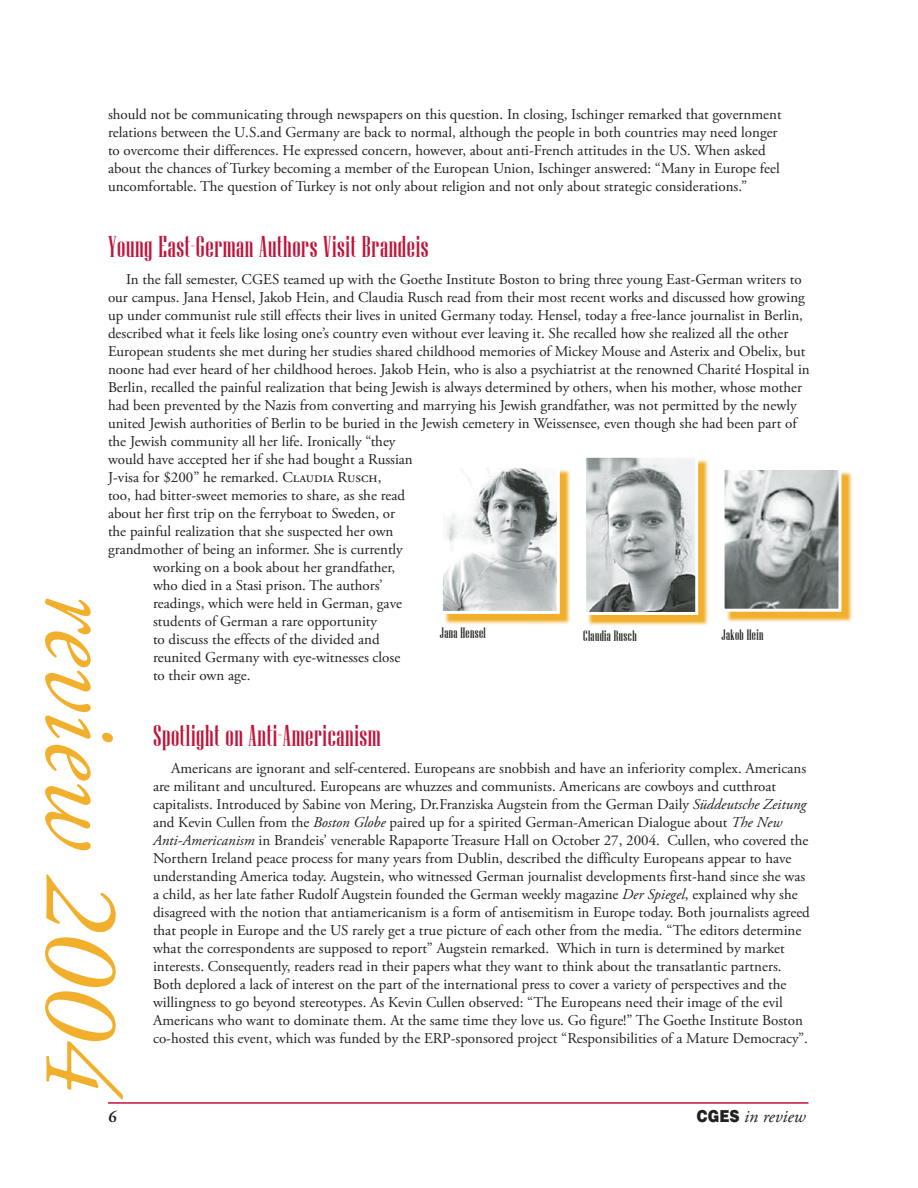
<style>
.page{position:relative;width:918px;height:1188px;background:#fff}
.page>*{position:absolute;margin:0;border:0;box-sizing:border-box;transform-origin:0 0}
.t1{font:italic 108px "Adobe Garamond Pro";color:#f1af2b}
.t2{font:30px "Niagara Solid";letter-spacing:.02em;color:#c01439}
.t3{font:italic 18px "Adobe Garamond Pro";color:#1f221d}
.t4{font:15px/18px "Adobe Garamond Pro";letter-spacing:-.02em;color:#1f221d}
.t5{font:15px "Adobe Garamond Pro";letter-spacing:-.065em;color:#1f221d}
.t6{font:15px "Adobe Garamond Pro";color:#1f221d}
.t7{font:15px "Niagara Solid";letter-spacing:.025em;color:#1f221d}
.s1{font-style:italic}
.s2{font-family:"Helvetica";font-weight:900;font-style:normal;font-size:16.5px}
</style>
<div class="page">
<hr style="left:108px;top:1102px;width:700px;height:2px;background:#c01439">
<svg style="left:726px;top:471px;width:127px;height:151px;background:#f4c566"></svg>
<img style="left:726px;top:471px;width:112px;height:137px">
<div style="left:722px;top:467px;width:120px;height:145px;border:3px solid #fff"></div>
<svg style="left:587px;top:459px;width:121px;height:167px;background:#f4c463"></svg>
<img style="left:587px;top:459px;width:107px;height:152px">
<div style="left:583px;top:455px;width:115px;height:160px;border:3px solid #fff"></div>
<svg style="left:444px;top:469px;width:127px;height:156px;background:#f4c76b"></svg>
<img style="left:444px;top:469px;width:112px;height:141px">
<div style="left:440px;top:465px;width:120px;height:149px;border:3px solid #fff"></div>
<p class="t4" style="left:108px;top:106px;width:675px">should not be communicating through newspapers on this question. In closing, Ischinger remarked that government relations between the U.S.and Germany are back to normal, although the people in both countries may need longer to overcome their differences. He expressed concern, however, about anti-French attitudes in the US. When asked about the chances of Turkey becoming a member of the European Union, Ischinger answered: “Many in Europe feel uncomfortable. The question of Turkey is not only about religion and not only about strategic considerations.”</p>
<h2 class="t2" style="left:108px;top:231px;width:322px">Young East-German Authors Visit Brandeis</h2>
<p class="t4" style="left:126px;top:271px;width:677px">In the fall semester, CGES teamed up with the Goethe Institute Boston to bring three young East-German writers to</p>
<p class="t4" style="left:108px;top:289px;width:699px">our campus. Jana Hensel, Jakob Hein, and Claudia Rusch read from their most recent works and discussed how growing</p>
<p class="t5" style="left:108px;top:306px;width:697px">up under communist rule still effects their lives in united Germany today. Hensel, today a free-lance journalist in Berlin,</p>
<p class="t4" style="left:108px;top:325px;width:682px">described what it feels like losing one’s country even without ever leaving it. She recalled how she realized all the other</p>
<p class="t4" style="left:108px;top:343px;width:699px">European students she met during her studies shared childhood memories of Mickey Mouse and Asterix and Obelix, but</p>
<p class="t4" style="left:108px;top:361px;width:703px">noone had ever heard of her childhood heroes. Jakob Hein, who is also a psychiatrist at the renowned Charité Hospital in</p>
<p class="t4" style="left:108px;top:379px;width:695px">Berlin, recalled the painful realization that being Jewish is always determined by others, when his mother, whose mother</p>
<p class="t4" style="left:108px;top:397px;width:690px">had been prevented by the Nazis from converting and marrying his Jewish grandfather, was not permitted by the newly</p>
<p class="t4" style="left:108px;top:415px;width:692px">united Jewish authorities of Berlin to be buried in the Jewish cemetery in Weissensee, even though she had been part of</p>
<p class="t4" style="left:108px;top:433px;width:289px">the Jewish community all her life. Ironically “they</p>
<p class="t4" style="left:108px;top:451px;width:306px">would have accepted her if she had bought a Russian</p>
<p class="t6" style="left:108px;top:468px;width:275px">J-visa for $200” he remarked. Claudia Rusch,</p>
<p class="t4" style="left:108px;top:487px;width:299px">too, had bitter-sweet memories to share, as she read</p>
<p class="t4" style="left:108px;top:505px;width:289px">about her first trip on the ferryboat to Sweden, or</p>
<p class="t4" style="left:108px;top:523px;width:287px">the painful realization that she suspected her own</p>
<p class="t4" style="left:108px;top:541px;width:296px">grandmother of being an informer. She is currently</p>
<p class="t4" style="left:153px;top:559px;width:244px">working on a book about her grandfather,</p>
<p class="t4" style="left:153px;top:577px;width:231px">who died in a Stasi prison. The authors’</p>
<p class="t4" style="left:153px;top:595px;width:251px">readings, which were held in German, gave</p>
<p class="t4" style="left:153px;top:613px;width:226px">students of German a rare opportunity</p>
<p class="t4" style="left:153px;top:631px;width:228px">to discuss the effects of the divided and</p>
<p class="t4" style="left:153px;top:649px;width:249px">reunited Germany with eye-witnesses close</p>
<p class="t4" style="left:153px;top:667px;width:99px">to their own age.</p>
<h1 class="t1" style="left:146px;top:592px;width:509px;rotate:90deg">review 2004</h1>
<p class="t7" style="left:440px;top:625px;width:48px">Jana Hensel</p>
<p class="t7" style="left:583px;top:628px;width:55px">Claudia Rusch</p>
<p class="t7" style="left:722px;top:627px;width:43px">Jakob Hein</p>
<h2 class="t2" style="left:153px;top:720px;width:229px">Spotlight on Anti-Americanism</h2>
<p class="t4" style="left:153px;top:760px;width:658px;text-indent:18px">Americans are ignorant and self-centered. Europeans are snobbish and have an inferiority complex. Americans are militant and uncultured. Europeans are whuzzes and communists. Americans are cowboys and cutthroat capitalists. Introduced by Sabine von Mering, Dr.Franziska Augstein from the German Daily <span class="s1">Süddeutsche Zeitung </span>and Kevin Cullen from the <span class="s1">Boston Globe</span> paired up for a spirited German-American Dialogue about <span class="s1">The New Anti-Americanism</span> in Brandeis’ venerable Rapaporte Treasure Hall on October 27, 2004. Cullen, who covered the Northern Ireland peace process for many years from Dublin, described the difficulty Europeans appear to have understanding America today. Augstein, who witnessed German journalist developments first-hand since she was a child, as her late father Rudolf Augstein founded the German weekly magazine <span class="s1">Der Spiegel</span>, explained why she disagreed with the notion that antiamericanism is a form of antisemitism in Europe today. Both journalists agreed that people in Europe and the US rarely get a true picture of each other from the media. “The editors determine what the correspondents are supposed to report” Augstein remarked. Which in turn is determined by market interests. Consequently, readers read in their papers what they want to think about the transatlantic partners.<br>Both deplored a lack of interest on the part of the international press to cover a variety of perspectives and the willingness to go beyond stereotypes. As Kevin Cullen observed: “The Europeans need their image of the evil Americans who want to dominate them. At the same time they love us. Go figure!” The Goethe Institute Boston co-hosted this event, which was funded by the ERP-sponsored project “Responsibilities of a Mature Democracy”.</p>
<p class="t3" style="left:697px;top:1105px;width:110px"><span class="s2">CGES</span> in review</p>
</div>
